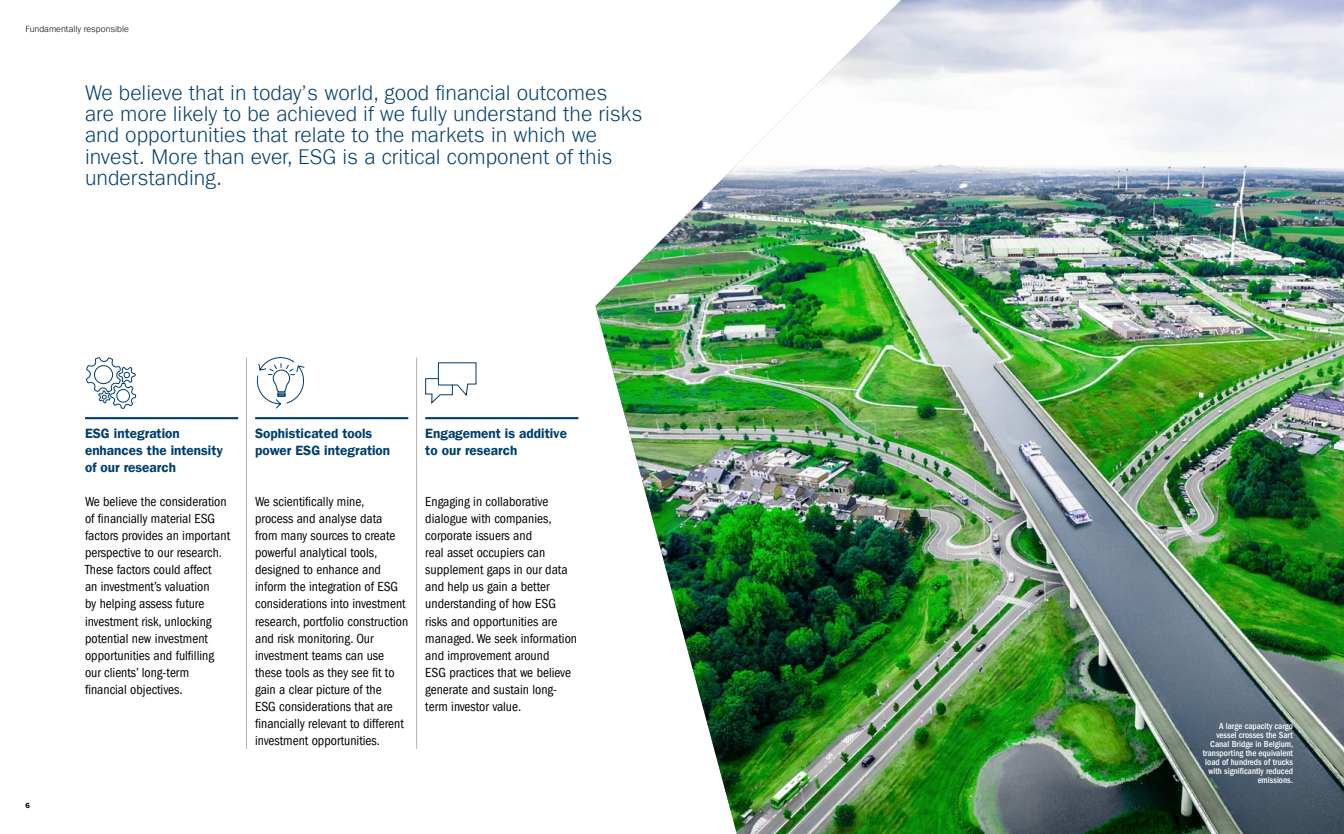
<style>
.page{position:relative;width:1344px;height:834px;background:#fff}
.page>*{position:absolute;margin:0;border:0;box-sizing:border-box;transform-origin:0 0}
.t1{font:300 21.3px/21.3px "ITC Frank Gofor Ameriprise";color:#003f6c}
.t2{font:condensed 13.5px/17px "ITC Frank Gofor Ameriprise";color:#000}
.t3{font:13.5px/17px "ITC Frank Gofor Ameriprise Dm";color:#003f6c}
.t4{font:500 condensed 9px/9px "ITC Frank Gofor Ameriprise";color:#fff;text-align:right}
.t5{font:300 9px "ITC Frank Gofor Ameriprise";color:#000}
.t6{font:7.5px "ITC Frank Gofor Ameriprise Dm";color:#000}
</style>
<div class="page">
<img style="left:595px;top:0;width:749px;height:833px">
<hr style="left:416px;top:357px;width:1px;height:391px;background:#b1b4b4">
<hr style="left:246px;top:357px;width:1px;height:391px;background:#b1b4b4">
<hr style="left:85px;top:417px;width:153px;height:2px;background:#003f6c">
<hr style="left:255px;top:417px;width:153px;height:2px;background:#003f6c">
<hr style="left:425px;top:417px;width:153px;height:2px;background:#003f6c">
<svg style="left:86px;top:357px;width:51px;height:51px"></svg>
<svg style="left:425px;top:362px;width:51px;height:41px"></svg>
<svg style="left:257px;top:357px;width:48px;height:51px"></svg>
<p class="t5" style="left:26px;top:24px;width:105px">Fundamentally responsible</p>
<p class="t1" style="left:85px;top:82px;width:559px">We believe that in today’s world, good financial outcomes<br>are more likely to be achieved if we fully understand the risks and opportunities that relate to the markets in which we invest. More than ever, ESG is a critical component of this understanding.</p>
<p class="t6" style="left:26px;top:801px;width:6px">6</p>
<p class="t3" style="left:85px;top:425px;width:139px">ESG integration enhances the intensity of our research</p>
<p class="t2" style="left:85px;top:493px;width:147px">We believe the consideration of financially material ESG factors provides an important perspective to our research.<br>These factors could affect<br>an investment’s valuation<br>by helping assess future investment risk, unlocking potential new investment opportunities and fulfilling our clients’ long-term financial objectives.</p>
<p class="t3" style="left:255px;top:425px;width:136px">Sophisticated tools power ESG integration</p>
<p class="t2" style="left:255px;top:493px;width:155px">We scientifically mine,<br>process and analyse data<br>from many sources to create powerful analytical tools, designed to enhance and inform the integration of ESG considerations into investment research, portfolio construction and risk monitoring. Our investment teams can use these tools as they see fit to gain a clear picture of the<br>ESG considerations that are financially relevant to different investment opportunities.</p>
<p class="t3" style="left:425px;top:425px;width:143px">Engagement is additive to our research</p>
<p class="t2" style="left:425px;top:493px;width:153px">Engaging in collaborative dialogue with companies, corporate issuers and<br>real asset occupiers can supplement gaps in our data and help us gain a better understanding of how ESG risks and opportunities are managed. We seek information and improvement around<br>ESG practices that we believe generate and sustain long&shy;term investor value.</p>
<p class="t4" style="left:1203px;top:721px;width:92px">A large capacity cargo vessel crosses the Sart<br>Canal Bridge in Belgium, transporting the equivalent load of hundreds of trucks with significantly reduced emissions.</p>
</div>
